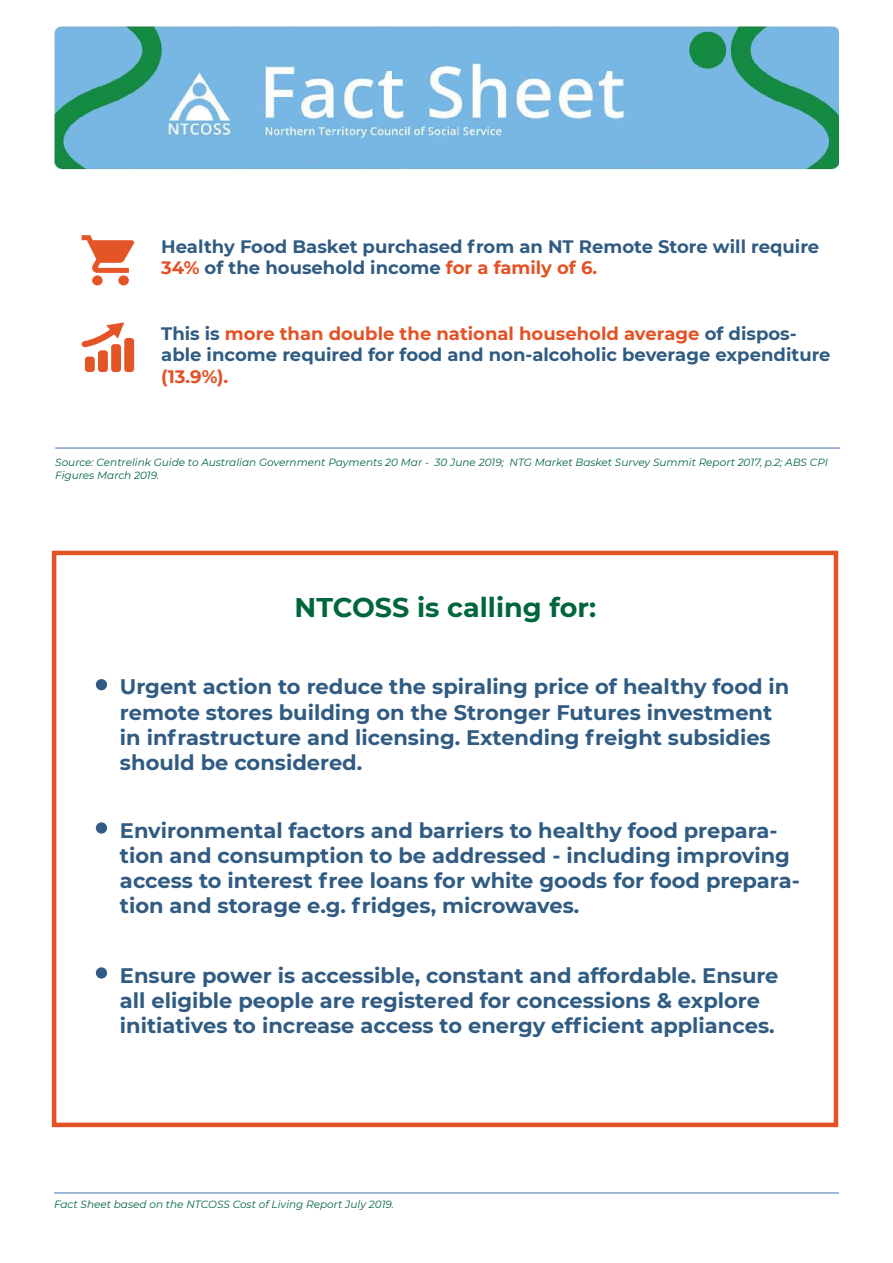
<style>
.page{position:relative;width:893px;height:1263px;background:#fff}
.page>*{position:absolute;margin:0;border:0;box-sizing:border-box;transform-origin:0 0}
.t1{font:700 27px "Montserrat";color:#00663c}
.t2{font:700 21px/25.2px "Montserrat";color:#305b82}
.t3{font:700 18px/21.6px "Montserrat";color:#305b82}
.t4{font:700 18px "Montserrat";color:#e35225}
.t5{font:italic 10.5px/12.6px "Montserrat";color:#00663c}
.s1{color:#e35225}
</style>
<div class="page">
<hr style="left:54px;top:1192px;width:785px;height:2px;background:#849fca">
<hr style="left:55px;top:447px;width:785px;height:2px;background:#849fca">
<img style="left:54px;top:27px;width:785px;height:142px">
<svg style="left:81px;top:322px;width:53px;height:50px"></svg>
<svg style="left:82px;top:235px;width:52px;height:50px"></svg>
<div style="left:96px;top:679px;width:11px;height:11px;background:#305b82;border-radius:50%"></div>
<div style="left:96px;top:822px;width:11px;height:12px;background:#305b82;border-radius:50%"></div>
<div style="left:96px;top:967px;width:11px;height:11px;background:#305b82;border-radius:50%"></div>
<div style="left:52px;top:551px;width:786px;height:576px;border:5px solid #e35225"></div>
<p class="t3" style="left:161px;top:236px;width:660px">Healthy Food Basket purchased from an NT Remote Store will require<br><span class="s1">34%</span> of the household income <span class="s1">for a family of 6.</span></p>
<p class="t3" style="left:161px;top:323px;width:671px">This is <span class="s1">more than double the national household average</span> of dispos&shy;able income required for food and non-alcoholic beverage expenditure</p>
<p class="t4" style="left:161px;top:368px;width:69px">(13.9%).</p>
<p class="t5" style="left:55px;top:457px;width:774px">Source: Centrelink Guide to Australian Government Payments 20 Mar - 30 June 2019; NTG Market Basket Survey Summit Report 2017, p.2; ABS CPI<br>Figures March 2019.</p>
<p class="t1" style="left:295px;top:595px;width:303px">NTCOSS is calling for:</p>
<p class="t2" style="left:120px;top:675px;width:671px">Urgent action to reduce the spiraling price of healthy food in remote stores building on the Stronger Futures investment in infrastructure and licensing. Extending freight subsidies should be considered.</p>
<p class="t2" style="left:120px;top:819px;width:681px">Environmental factors and barriers to healthy food prepara&shy;tion and consumption to be addressed - including improving access to interest free loans for white goods for food prepara&shy;tion and storage e.g. fridges, microwaves.</p>
<p class="t2" style="left:120px;top:963px;width:660px">Ensure power is accessible, constant and affordable. Ensure all eligible people are registered for concessions &amp; explore initiatives to increase access to energy efficient appliances.</p>
<p class="t5" style="left:54px;top:1198px;width:341px">Fact Sheet based on the NTCOSS Cost of Living Report July 2019.</p>
</div>
